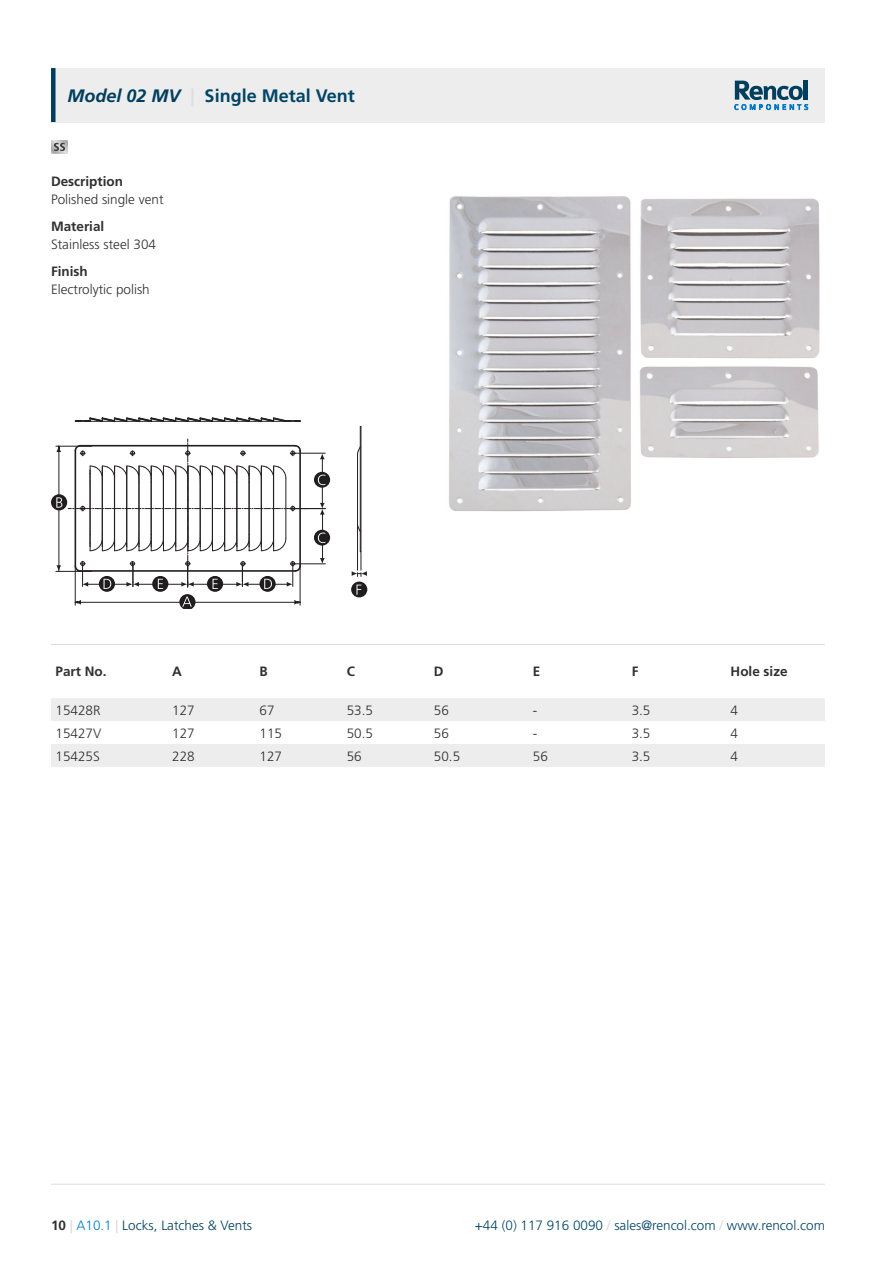
<style>
.page{position:relative;width:893px;height:1263px;background:#fff}
.page>*{position:absolute;margin:0;border:0;box-sizing:border-box;transform-origin:0 0}
.t1{font:700 18px "Frutiger LT Std";color:#004565}
.t2{font:300 13.5px "Frutiger LT Std";color:#312f30}
.t3{font:300 13.5px "Frutiger LT Std";color:#004565}
.t4{font:700 13.5px "Frutiger LT Std";color:#312f30}
.t5{font:300 13.5px "Frutiger LT Std";color:#003e5e}
.s1{font-style:italic;color:#003e5e}
.s2{color:#dcdddf}
.s3{font-weight:700;color:#312f30}
.s4{color:#d1d2d4}
.s5{color:#007dc3}
</style>
<div class="page">
<hr style="left:51px;top:1184px;width:774px;height:1px;background:#dcdddf">
<div style="left:51px;top:68px;width:774px;height:54px;background:#ededee"></div>
<div style="left:51px;top:68px;width:5px;height:54px;background:#003e5e"></div>
<hr style="left:51px;top:644px;width:774px;height:1px;background:#dcdddf">
<img style="left:449px;top:196px;width:371px;height:316px">
<svg style="left:51px;top:698px;width:774px;height:69px;fill:#ededee"></svg>
<svg style="left:56px;top:565px;width:5px;height:6px"></svg>
<svg style="left:56px;top:445px;width:5px;height:7px"></svg>
<hr style="left:59px;top:448px;width:1px;height:123px;background:#231f20">
<hr style="left:56px;top:446px;width:36px;height:1px;background:#231f20">
<hr style="left:56px;top:571px;width:36px;height:1px;background:#231f20">
<div style="left:51px;top:494px;width:16px;height:16px;background:#201d1e;border-radius:50%"></div>
<svg style="left:56px;top:497px;width:6px;height:11px"></svg>
<svg style="left:351px;top:581px;width:16px;height:16px"></svg>
<svg style="left:356px;top:585px;width:5px;height:10px"></svg>
<svg style="left:320px;top:454px;width:5px;height:5px"></svg>
<svg style="left:320px;top:558px;width:5px;height:6px"></svg>
<svg style="left:320px;top:503px;width:5px;height:12px"></svg>
<hr style="left:322px;top:456px;width:1px;height:50px;background:#231f20">
<hr style="left:292px;top:453px;width:33px;height:1px;background:#231f20">
<hr style="left:322px;top:512px;width:1px;height:49px;background:#231f20">
<hr style="left:292px;top:564px;width:33px;height:1px;background:#231f20">
<hr style="left:292px;top:508px;width:33px;height:1px;background:#231f20">
<svg style="left:314px;top:472px;width:16px;height:16px"></svg>
<svg style="left:318px;top:475px;width:7px;height:10px"></svg>
<svg style="left:314px;top:530px;width:16px;height:16px"></svg>
<svg style="left:318px;top:533px;width:7px;height:10px"></svg>
<svg style="left:357px;top:446px;width:3px;height:9px"></svg>
<hr style="left:357px;top:454px;width:1px;height:70px;background:#231f20">
<hr style="left:360px;top:426px;width:1px;height:126px;background:#231f20">
<hr style="left:361px;top:426px;width:1px;height:126px;background:#231f20">
<svg style="left:357px;top:524px;width:4px;height:8px"></svg>
<svg style="left:75px;top:417px;width:226px;height:5px"></svg>
<svg style="left:68px;top:439px;width:239px;height:169px"></svg>
<svg style="left:352px;top:551px;width:15px;height:25px"></svg>
<hr style="left:357px;top:525px;width:1px;height:45px;background:#231f20">
<svg style="left:734px;top:81px;width:74px;height:29px"></svg>
<hr style="left:804px;top:80px;width:4px;height:20px;background:#003e5e">
<svg style="left:51px;top:140px;width:17px;height:14px"></svg>
<hr style="left:892px;top:0;width:1px;height:1263px;background:#ededee">
<h1 class="t1" style="left:68px;top:85px;width:289px"><span class="s1">Model 02 MV</span> <span class="s2">|</span> Single Metal Vent</h1>
<p class="t4" style="left:51px;top:174px;width:73px">Description</p>
<p class="t2" style="left:51px;top:192px;width:114px">Polished single vent</p>
<p class="t4" style="left:51px;top:219px;width:55px">Material</p>
<p class="t2" style="left:51px;top:237px;width:107px">Stainless steel 304</p>
<p class="t4" style="left:51px;top:264px;width:38px">Finish</p>
<p class="t2" style="left:51px;top:282px;width:100px">Electrolytic polish</p>
<p class="t4" style="left:56px;top:664px;width:53px">Part No.</p>
<p class="t4" style="left:172px;top:664px;width:11px">A</p>
<p class="t4" style="left:259px;top:664px;width:10px">B</p>
<p class="t4" style="left:347px;top:664px;width:10px">C</p>
<p class="t4" style="left:434px;top:664px;width:11px">D</p>
<p class="t4" style="left:533px;top:664px;width:9px">E</p>
<p class="t4" style="left:632px;top:664px;width:8px">F</p>
<p class="t4" style="left:731px;top:664px;width:59px">Hole size</p>
<p class="t2" style="left:56px;top:702px;width:47px">15428R</p>
<p class="t2" style="left:172px;top:702px;width:24px">127</p>
<p class="t2" style="left:259px;top:702px;width:17px">67</p>
<p class="t2" style="left:347px;top:702px;width:28px">53.5</p>
<p class="t2" style="left:434px;top:702px;width:17px">56</p>
<p class="t2" style="left:533px;top:702px;width:6px">-</p>
<p class="t2" style="left:632px;top:702px;width:20px">3.5</p>
<p class="t2" style="left:731px;top:702px;width:9px">4</p>
<p class="t2" style="left:56px;top:725px;width:47px">15427V</p>
<p class="t2" style="left:172px;top:725px;width:24px">127</p>
<p class="t2" style="left:259px;top:725px;width:24px">115</p>
<p class="t2" style="left:347px;top:725px;width:28px">50.5</p>
<p class="t2" style="left:434px;top:725px;width:17px">56</p>
<p class="t2" style="left:533px;top:725px;width:6px">-</p>
<p class="t2" style="left:632px;top:725px;width:20px">3.5</p>
<p class="t2" style="left:731px;top:725px;width:9px">4</p>
<p class="t2" style="left:56px;top:748px;width:46px">15425S</p>
<p class="t2" style="left:172px;top:748px;width:24px">228</p>
<p class="t2" style="left:259px;top:748px;width:24px">127</p>
<p class="t2" style="left:347px;top:748px;width:17px">56</p>
<p class="t2" style="left:434px;top:748px;width:28px">50.5</p>
<p class="t2" style="left:533px;top:748px;width:17px">56</p>
<p class="t2" style="left:632px;top:748px;width:20px">3.5</p>
<p class="t2" style="left:731px;top:748px;width:9px">4</p>
<p class="t5" style="left:51px;top:1218px;width:203px"><span class="s3">10</span> <span class="s4">|</span> <span class="s5">A10.1</span> <span class="s4">|</span> Locks, Latches &amp; Vents</p>
<p class="t3" style="left:475px;top:1218px;width:352px">+44 (0) 117 916 0090 <span class="s4">/</span> sales@rencol.com <span class="s4">/</span> www.rencol.com</p>
</div>
